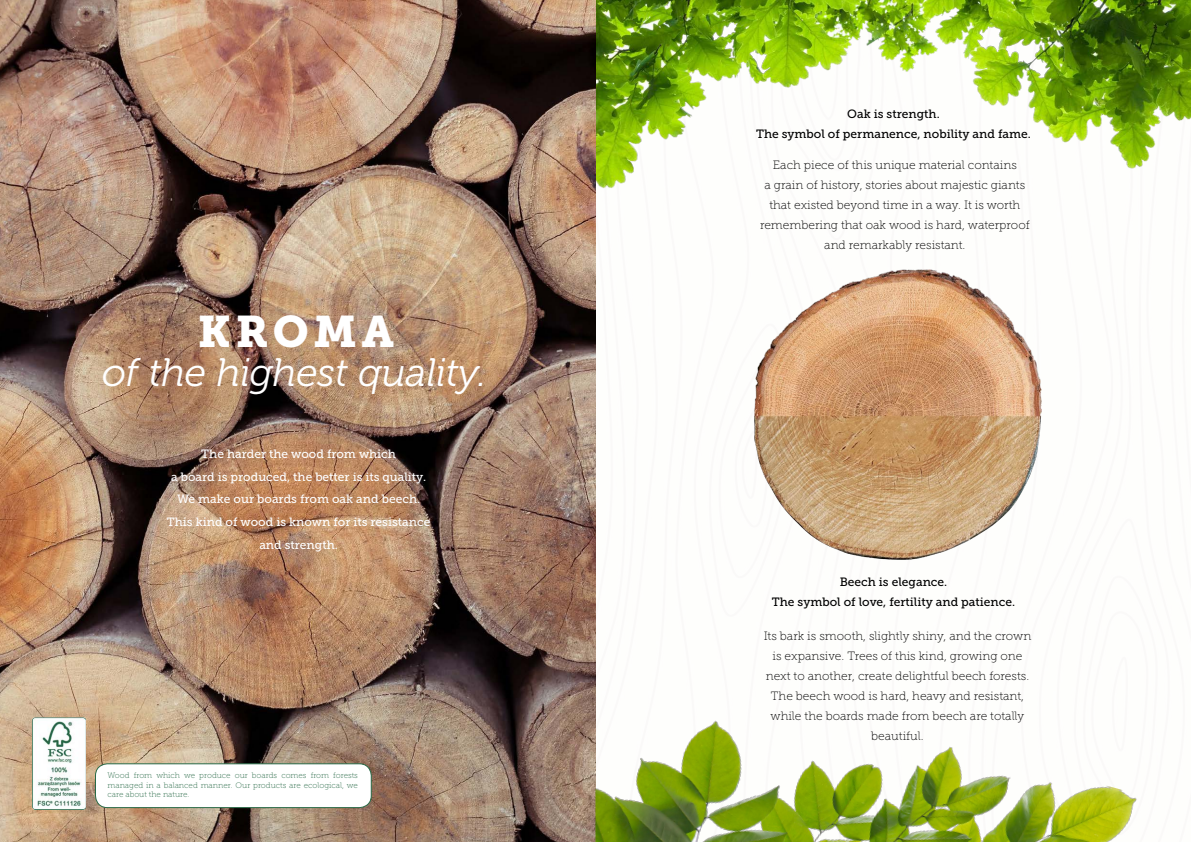
<style>
.page{position:relative;width:1191px;height:842px;background:#fff}
.page>*{position:absolute;margin:0;border:0;box-sizing:border-box;transform-origin:0 0}
.Podstawowy_akapitowy{font:43.9px "Museo Slab 900";letter-spacing:.105em;color:#fff}
.Podstawowy_akapitowy-2{font:italic 39.7px "Museo 300";color:#fff}
.Podstawowy_akapitowy-3{font:12px/20px "Museo Slab 100";color:#000;text-align:center}
.Podstawowy_akapitowy-4{font:12px/22.7px "Museo Slab 500";color:#fff;text-align:center}
.Podstawowy_akapitowy-5{font:12px "Museo Slab 500";color:#000}
.Podstawowy_akapitowy-6{font:8px/9.6px "Museo Slab 100";color:#296a47;text-align:justify}
</style>
<div class="page">
<img style="left:0;top:0;width:1042px;height:842px">
<img style="left:595px;top:0;width:596px;height:189px">
<div style="left:95px;top:764px;width:276px;height:44px;background:#fff;border-radius:12px"></div>
<div style="left:95px;top:763px;width:277px;height:45px;border:1px solid #296a47;border-radius:12px"></div>
<img style="left:595px;top:654px;width:542px;height:188px">
<img style="left:754px;top:270px;width:287px;height:289px">
<img style="left:32px;top:717px;width:53px;height:92px">
<p class="Podstawowy_akapitowy" style="left:198px;top:307px;width:197px">KROMA</p>
<p class="Podstawowy_akapitowy-2" style="left:102px;top:351px;width:386px">of the highest quality.</p>
<p class="Podstawowy_akapitowy-4" style="left:201px;top:442px;width:196px">The harder the wood from which</p>
<p class="Podstawowy_akapitowy-4" style="left:171px;top:465px;width:257px">a board is produced, the better is its quality.</p>
<p class="Podstawowy_akapitowy-4" style="left:167px;top:488px;width:265px">We make our boards from oak and beech.<br>This kind of wood is known for its resistance and strength.</p>
<p class="Podstawowy_akapitowy-6" style="left:107px;top:771px;width:252px">Wood from which we produce our boards comes from forests managed in a balanced manner. Our products are ecological, we care about the nature.</p>
<p class="Podstawowy_akapitowy-5" style="left:847px;top:108px;width:94px">Oak is strength.</p>
<p class="Podstawowy_akapitowy-5" style="left:756px;top:128px;width:276px">The symbol of permanence, nobility and fame.</p>
<p class="Podstawowy_akapitowy-3" style="left:773px;top:155px;width:245px">Each piece of this unique material contains</p>
<p class="Podstawowy_akapitowy-3" style="left:760px;top:175px;width:271px">a grain of history, stories about majestic giants that existed beyond time in a way. It is worth remembering that oak wood is hard, waterproof and remarkably resistant.</p>
<p class="Podstawowy_akapitowy-5" style="left:839px;top:575px;width:109px">Beech is elegance.</p>
<p class="Podstawowy_akapitowy-5" style="left:772px;top:595px;width:245px">The symbol of love, fertility and patience.</p>
<p class="Podstawowy_akapitowy-3" style="left:763px;top:626px;width:269px">Its bark is smooth, slightly shiny, and the crown</p>
<p class="Podstawowy_akapitowy-3" style="left:765px;top:646px;width:265px">is expansive. Trees of this kind, growing one next to another, create delightful beech forests.</p>
<p class="Podstawowy_akapitowy-3" style="left:770px;top:686px;width:255px">The beech wood is hard, heavy and resistant, while the boards made from beech are totally beautiful.</p>
</div>
